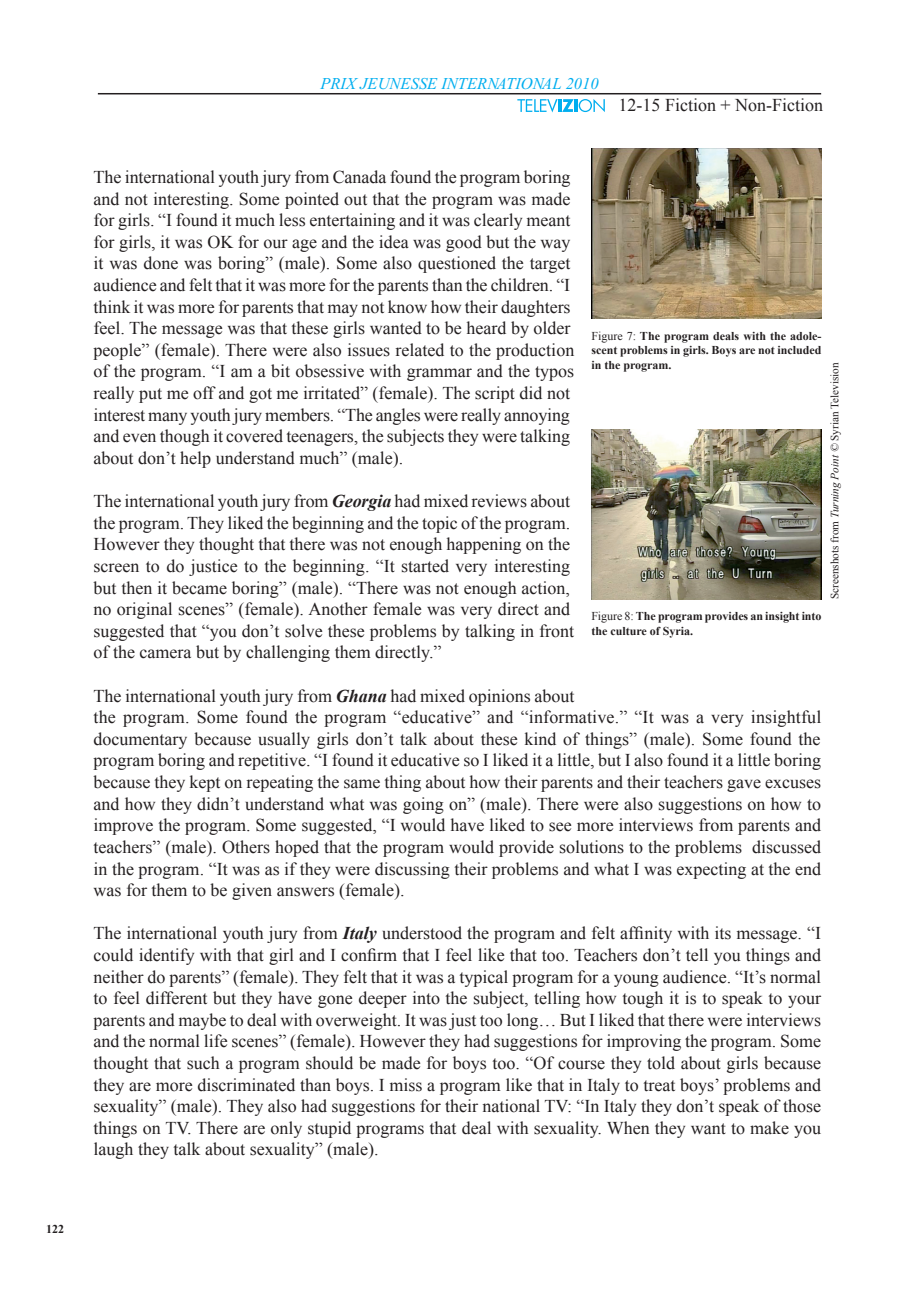
<style>
.page{position:relative;width:919px;height:1289px;background:#fff}
.page>*{position:absolute;margin:0;border:0;box-sizing:border-box;transform-origin:0 0}
.t1{font:18px/21.6px "Times New Roman";color:#231f20}
.t2{font:italic 16.5px "Times New Roman CE";color:#00aeef}
.t3{font:700 12px/14.4px "Times New Roman";color:#231f20;text-align:justify}
.t4{font:11.25px "Times New Roman";color:#231f20}
.s1{font-weight:700;font-style:italic}
.s2{font-weight:400}
.s3{font-style:italic}
</style>
<div class="page">
<hr style="left:98px;top:93px;width:723px;height:1px;background:#231f20">
<svg style="left:517px;top:99px;width:87px;height:13px"></svg>
<img style="left:591px;top:148px;width:230px;height:171px">
<img style="left:591px;top:429px;width:230px;height:170px">
<p class="t3" style="left:46px;top:1221px;width:20px">122</p>
<p class="t2" style="left:320px;top:74px;width:280px">PRIX JEUNESSE INTERNATIONAL 2010</p>
<p class="t1" style="left:618px;top:94px;width:206px">12-15 Fiction + Non-Fiction</p>
<p class="t1" style="left:94px;top:166px;width:482px">The international youth jury from Canada found the program boring and not interesting. Some pointed out that the program was made for girls. “I found it much less entertaining and it was clearly meant for girls, it was OK for our age and the idea was good but the way it was done was boring” (male). Some also questioned the target audience and felt that it was more for the parents than the children. “I think it was more for parents that may not know how their daughters feel. The message was that these girls wanted to be heard by older people” (female). There were also issues related to the production of the program. “I am a bit obsessive with grammar and the typos really put me off and got me irritated” (female). The script did not interest many youth jury members. “The angles were really annoying and even though it covered teenagers, the subjects they were talking about don’t help understand much” (male).</p>
<p class="t1" style="left:94px;top:490px;width:482px">The international youth jury from <span class="s1">Georgia</span> had mixed reviews about the program. They liked the beginning and the topic of the program.<br>However they thought that there was not enough happening on the screen to do justice to the beginning. “It started very interesting but then it became boring” (male). “There was not enough action, no original scenes” (female). Another female was very direct and suggested that “you don’t solve these problems by talking in front of the camera but by challenging them directly.”</p>
<p class="t1" style="left:94px;top:684px;width:729px">The international youth jury from <span class="s1">Ghana</span> had mixed opinions about<br>the program. Some found the program “educative” and “informative.” “It was a very insightful documentary because usually girls don’t talk about these kind of things” (male). Some found the program boring and repetitive. “I found it educative so I liked it a little, but I also found it a little boring because they kept on repeating the same thing about how their parents and their teachers gave excuses and how they didn’t understand what was going on” (male). There were also suggestions on how to improve the program. Some suggested, “I would have liked to see more interviews from parents and teachers” (male). Others hoped that the program would provide solutions to the problems discussed in the program. “It was as if they were discussing their problems and what I was expecting at the end was for them to be given answers (female).</p>
<p class="t1" style="left:94px;top:922px;width:729px;text-align:justify">The international youth jury from <span class="s1">Italy</span> understood the program and felt affinity with its message. “I could identify with that girl and I confirm that I feel like that too. Teachers don’t tell you things and neither do parents” (female). They felt that it was a typical program for a young audience. “It’s normal to feel different but they have gone deeper into the subject, telling how tough it is to speak to your parents and maybe to deal with overweight. It was just too long… But I liked that there were interviews and the normal life scenes” (female). However they had suggestions for improving the program. Some thought that such a program should be made for boys too. “Of course they told about girls because they are more discriminated than boys. I miss a program like that in Italy to treat boys’ problems and sexuality” (male). They also had suggestions for their national TV: “In Italy they don’t speak of those things on TV. There are only stupid programs that deal with sexuality. When they want to make you laugh they talk about sexuality” (male).</p>
<p class="t3" style="left:591px;top:328px;width:232px"><span class="s2">Figure 7:</span> The program deals with the adole&shy;scent problems in girls. Boys are not included in the program.</p>
<p class="t3" style="left:591px;top:609px;width:232px"><span class="s2">Figure 8:</span> The program provides an insight into the culture of Syria.</p>
<p class="t4" style="left:827px;top:599px;width:238px;rotate:-90deg">Screenshots from <span class="s3">Turning Point ©</span> Syrian Television</p>
</div>
